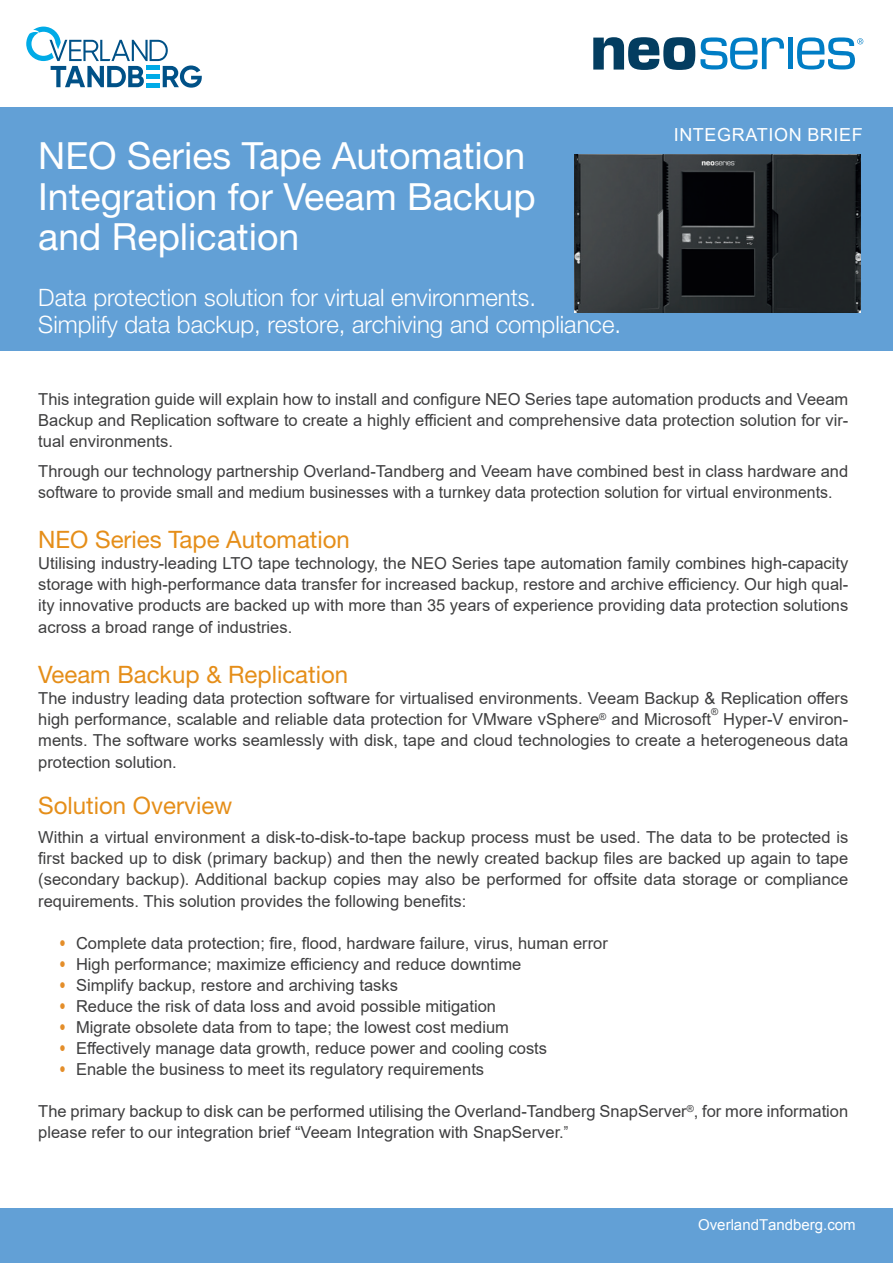
<style>
.page{position:relative;width:893px;height:1263px;background:#fff}
.page>*{position:absolute;margin:0;border:0;box-sizing:border-box;transform-origin:0 0}
.t1{font:37.5px/40.5px "Helvetica Neue LT Std";color:#fff}
.t2{font:300 24px/27px "Helvetica Neue LT Std";color:#fff}
.t3{font:24px "Helvetica Neue LT Std";color:#e58e19}
.t4{font:18px "Arial";letter-spacing:.035em;color:#fff}
.t5{font:16.5px/21.1px "Arial";color:#3e3e3f;text-align:justify}
.t6{font:15px "Arial";color:#fff}
.t7{font:9.6px "Arial";color:#3e3e3f}
.s1{font-family:"Helvetica Neue LT Std";color:#e48e2a}
.s2{font-family:"Arial Narrow"}
</style>
<div class="page">
<div style="left:0;top:108px;width:893px;height:243px;background:#62a0d6"></div>
<div style="left:0;top:1208px;width:893px;height:55px;background:#62a0d6"></div>
<div style="left:788px;top:38px;width:5px;height:31px;background:#007dc5"></div>
<svg style="left:593px;top:37px;width:191px;height:33px"></svg>
<svg style="left:797px;top:37px;width:66px;height:32px"></svg>
<svg style="left:26px;top:27px;width:176px;height:61px"></svg>
<img style="left:575px;top:154px;width:285px;height:158px">
<h1 class="t1" style="left:38px;top:135px;width:499px">NEO Series Tape Automation<br>Integration for Veeam Backup and Replication</h1>
<h2 class="t2" style="left:38px;top:284px;width:584px">Data protection solution for virtual environments.<br>Simplify data backup, restore, archiving and compliance.</h2>
<p class="t4" style="left:674px;top:122px;width:191px">INTEGRATION BRIEF</p>
<p class="t5" style="left:38px;top:389px;width:811px">This integration guide will explain how to install and configure NEO Series tape automation products and Veeam Backup and Replication software to create a highly efficient and comprehensive data protection solution for vir&shy;tual environments.</p>
<p class="t5" style="left:38px;top:460px;width:811px">Through our technology partnership Overland-Tandberg and Veeam have combined best in class hardware and software to provide small and medium businesses with a turnkey data protection solution for virtual environments.</p>
<h2 class="t3" style="left:38px;top:525px;width:313px">NEO Series Tape Automation</h2>
<p class="t5" style="left:38px;top:553px;width:812px">Utilising industry-leading LTO tape technology, the NEO Series tape automation family combines high-capacity storage with high-performance data transfer for increased backup, restore and archive efficiency. Our high qual&shy;ity innovative products are backed up with more than 35 years of experience providing data protection solutions across a broad range of industries.</p>
<h2 class="t3" style="left:38px;top:660px;width:311px">Veeam Backup &amp; Replication</h2>
<p class="t5" style="left:38px;top:688px;width:811px">The industry leading data protection software for virtualised environments. Veeam Backup &amp; Replication offers high performance, scalable and reliable data protection for VMware vSphere<sup>®</sup> and Microsoft</p>
<p class="t7" style="left:711px;top:705px;width:9px">®</p>
<p class="t5" style="left:38px;top:709px;width:812px;text-indent:685px">Hyper-V environ&shy;ments. The software works seamlessly with disk, tape and cloud technologies to create a heterogeneous data protection solution.</p>
<h2 class="t3" style="left:38px;top:791px;width:196px">Solution Overview</h2>
<p class="t5" style="left:38px;top:827px;width:811px">Within a virtual environment a disk-to-disk-to-tape backup process must be used. The data to be protected is first backed up to disk (primary backup) and then the newly created backup files are backed up again to tape (secondary backup). Additional backup copies may also be performed for offsite data storage or compliance requirements. This solution provides the following benefits:</p>
<p class="t5" style="left:60px;top:933px;width:550px"><span class="s1">•</span> Complete data protection; fire, flood, hardware failure, virus, human error</p>
<p class="t5" style="left:60px;top:954px;width:463px"><span class="s1">•</span> High performance; maximize efficiency and reduce downtime</p>
<p class="t5" style="left:60px;top:975px;width:340px"><span class="s1">•</span> Simplify backup, restore and archiving tasks</p>
<p class="t5" style="left:60px;top:996px;width:438px"><span class="s1">•</span> Reduce the risk of data loss and avoid possible mitigation</p>
<p class="t5" style="left:60px;top:1017px;width:451px"><span class="s1">•</span> Migrate obsolete data from to tape; the lowest cost medium</p>
<p class="t5" style="left:60px;top:1038px;width:489px"><span class="s1">•</span> Effectively manage data growth, reduce power and cooling costs</p>
<p class="t5" style="left:60px;top:1059px;width:426px"><span class="s1">•</span> Enable the business to meet its regulatory requirements</p>
<p class="t5" style="left:38px;top:1101px;width:811px">The primary backup to disk can be performed utilising the Overland-Tandberg SnapServer<sup>®</sup>, for more information please refer to our integration brief “Veeam Integration with SnapServer.<span class="s2">”</span></p>
<p class="t6" style="left:698px;top:1215px;width:159px">OverlandTandberg.com</p>
</div>
